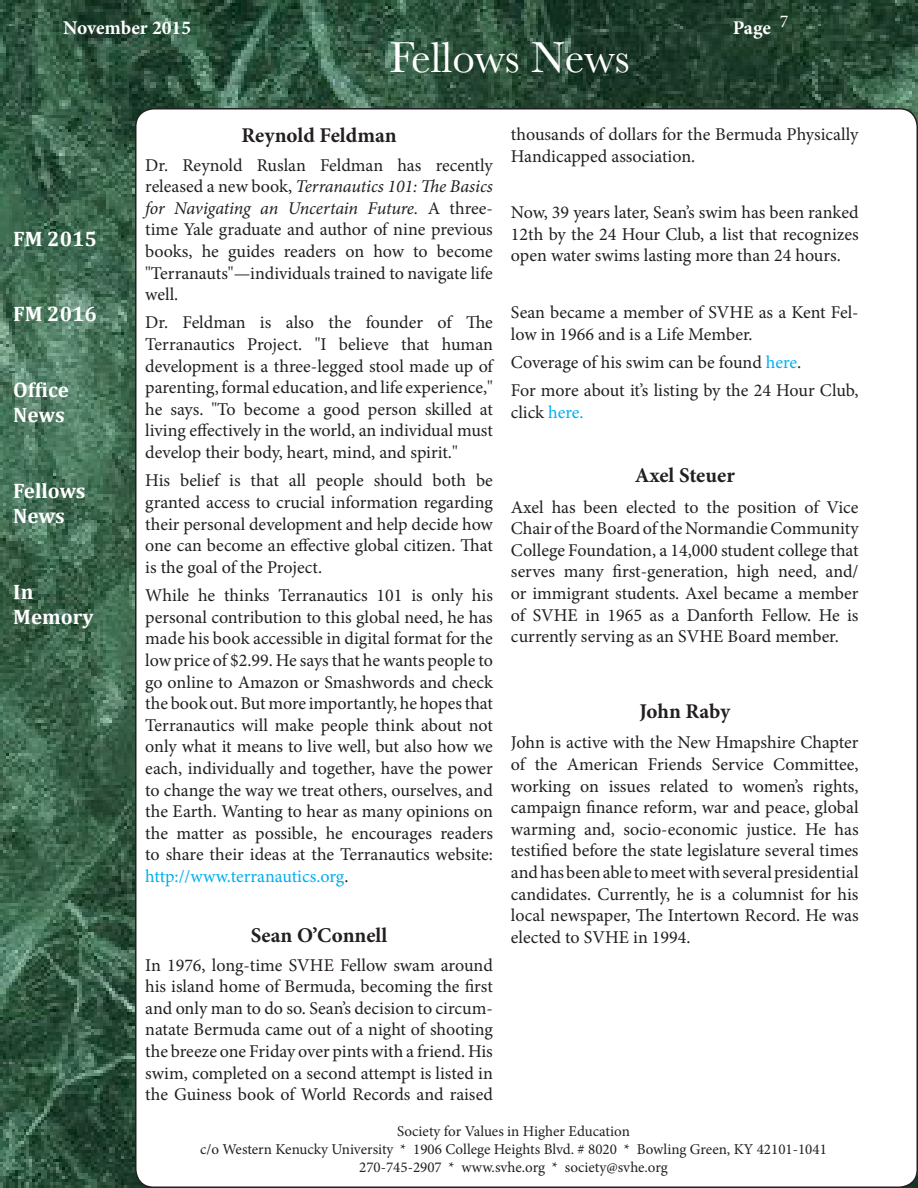
<style>
.page{position:relative;width:918px;height:1188px;background:#fff}
.page>*{position:absolute;margin:0;border:0;box-sizing:border-box;transform-origin:0 0}
.t1{font:45px "Baskerville";color:#fff}
.t2{font:700 21px "Minion Pro";color:#231f20}
.t3{font:700 21px/25.2px "Cambria";color:#fff}
.t4{font:700 19.5px "Minion Pro";letter-spacing:-.005em;color:#fff}
.t5{font:18px/21.6px "Minion Pro";color:#231f20;text-align:justify}
.t6{font:18px "Minion Pro";color:#fff}
.t7{font:15px/18px "Minion Pro";color:#231f20;text-align:center}
.s1{font-style:italic}
.s2{color:#00aeef}
</style>
<div class="page">
<img style="left:0;top:0;width:918px;height:1188px">
<div style="left:136px;top:109px;width:781px;height:1078px;background:#fff;border-radius:18px"></div>
<p class="t4" style="left:63px;top:14px;width:130px">November 2015</p>
<p class="t4" style="left:733px;top:14px;width:40px">Page</p>
<p class="t1" style="left:390px;top:29px;width:242px">Fellows News</p>
<p class="t6" style="left:780px;top:9px;width:10px">7</p>
<p class="t3" style="left:13px;top:225px;width:85px">FM 2015</p>
<p class="t3" style="left:13px;top:301px;width:85px">FM 2016</p>
<p class="t3" style="left:13px;top:377px;width:57px">Office<br>News</p>
<p class="t3" style="left:13px;top:477px;width:74px">Fellows<br>News</p>
<p class="t3" style="left:13px;top:578px;width:82px">In<br>Memory</p>
<p class="t2" style="left:242px;top:121px;width:157px">Reynold Feldman</p>
<p class="t5" style="left:145px;top:154px;width:349px">Dr. Reynold Ruslan Feldman has recently released a new book, <span class="s1">Terranautics 101: The Basics for Navigating an Uncertain Future.</span> A three&shy;time Yale graduate and author of nine previous books, he guides readers on how to become "Terranauts"—individuals trained to navigate life well.</p>
<p class="t5" style="left:145px;top:312px;width:349px">Dr. Feldman is also the founder of The Terranautics Project. "I believe that human development is a three-legged stool made up of parenting, formal education, and life experience," he says. "To become a good person skilled at living effectively in the world, an individual must develop their body, heart, mind, and spirit."</p>
<p class="t5" style="left:145px;top:470px;width:349px">His belief is that all people should both be granted access to crucial information regarding their personal development and help decide how one can become an effective global citizen. That is the goal of the Project.</p>
<p class="t5" style="left:145px;top:585px;width:349px">While he thinks Terranautics 101 is only his personal contribution to this global need, he has made his book accessible in digital format for the low price of $2.99. He says that he wants people to go online to Amazon or Smashwords and check the book out. But more importantly, he hopes that Terranautics will make people think about not only what it means to live well, but also how we each, individually and together, have the power to change the way we treat others, ourselves, and the Earth. Wanting to hear as many opinions on the matter as possible, he encourages readers to share their ideas at the Terranautics website: <span class="s2">http://www.terranautics.org</span>.</p>
<p class="t2" style="left:251px;top:921px;width:138px">Sean O’Connell</p>
<p class="t5" style="left:145px;top:954px;width:349px">In 1976, long-time SVHE Fellow swam around his island home of Bermuda, becoming the first and only man to do so. Sean’s decision to circum&shy;natate Bermuda came out of a night of shooting the breeze one Friday over pints with a friend. His swim, completed on a second attempt is listed in the Guiness book of World Records and raised</p>
<p class="t5" style="left:511px;top:124px;width:349px">thousands of dollars for the Bermuda Physically<br>Handicapped association.</p>
<p class="t5" style="left:511px;top:202px;width:349px">Now, 39 years later, Sean’s swim has been ranked 12th by the 24 Hour Club, a list that recognizes open water swims lasting more than 24 hours.</p>
<p class="t5" style="left:511px;top:302px;width:349px">Sean became a member of SVHE as a Kent Fel&shy;low in 1966 and is a Life Member.</p>
<p class="t5" style="left:511px;top:352px;width:292px">Coverage of his swim can be found <span class="s2">here</span>.</p>
<p class="t5" style="left:511px;top:380px;width:349px">For more about it’s listing by the 24 Hour Club, click <span class="s2">here.</span></p>
<p class="t2" style="left:635px;top:460px;width:102px">Axel Steuer</p>
<p class="t5" style="left:511px;top:496px;width:349px">Axel has been elected to the position of Vice Chair of the Board of the Normandie Community College Foundation, a 14,000 student college that serves many first-generation, high need, and/ or immigrant students. Axel became a member of SVHE in 1965 as a Danforth Fellow. He is currently serving as an SVHE Board member.</p>
<p class="t2" style="left:639px;top:696px;width:92px">John Raby</p>
<p class="t5" style="left:511px;top:732px;width:349px">John is active with the New Hmapshire Chapter of the American Friends Service Committee, working on issues related to women’s rights, campaign finance reform, war and peace, global warming and, socio-economic justice. He has testified before the state legislature several times and has been able to meet with several presidential candidates. Currently, he is a columnist for his local newspaper, The Intertown Record. He was elected to SVHE in 1994.</p>
<p class="t7" style="left:200px;top:1123px;width:628px">Society for Values in Higher Education<br>c/o Western Kenucky University * 1906 College Heights Blvd. # 8020 * Bowling Green, KY 42101-1041<br>270-745-2907 * www.svhe.org * society@svhe.org</p>
</div>
